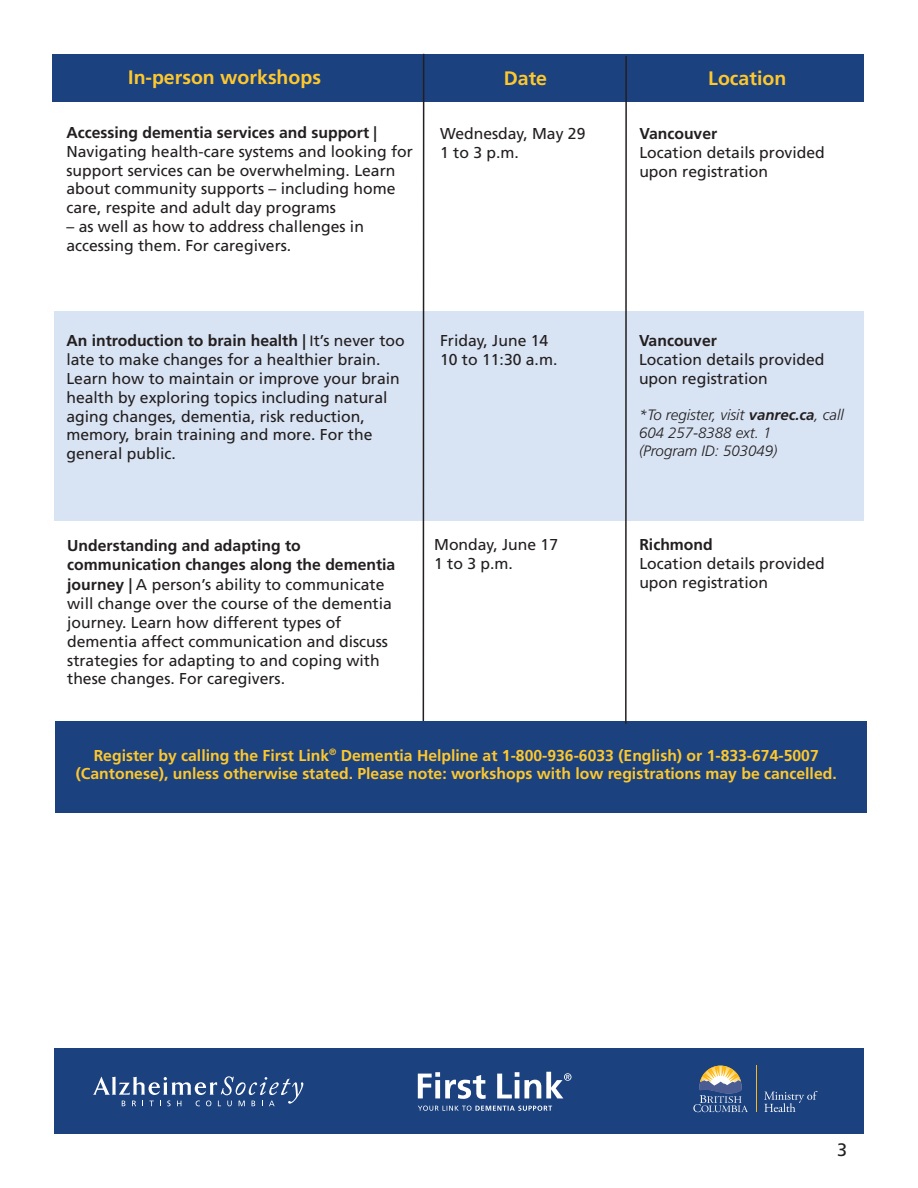
<style>
.page{position:relative;width:918px;height:1188px;background:#fff}
.page>*{position:absolute;margin:0;border:0;box-sizing:border-box;transform-origin:0 0}
.t1{font:700 19.5px "Frutiger LT Std";color:#fec82d}
.t2{font:18px "Frutiger LT Std";color:#231f20}
.t3{font:15.75px/18.9px "Frutiger LT Std";color:#231f20}
.t4{font:700 15.75px "Frutiger LT Std";color:#fec82d}
.t5{font:700 15.75px "Frutiger LT Std";color:#231f20}
.t6{font:italic 300 15px/18px "Frutiger LT Std";color:#231f20}
.s1{font-weight:700}
.s2{font-size:15px}
</style>
<div class="page">
<div style="left:54px;top:311px;width:810px;height:210px;background:#d8e3f3"></div>
<div style="left:53px;top:54px;width:811px;height:48px;background:#1b417f"></div>
<hr style="left:423px;top:54px;width:1px;height:668px;background:#231f20">
<div style="left:56px;top:721px;width:811px;height:92px;background:#1b417f"></div>
<div style="left:54px;top:1049px;width:810px;height:85px;background:#1b417f"></div>
<svg style="left:93px;top:1076px;width:210px;height:30px"></svg>
<svg style="left:764px;top:1091px;width:54px;height:21px"></svg>
<svg style="left:693px;top:1066px;width:55px;height:46px"></svg>
<hr style="left:756px;top:1066px;width:1px;height:46px;background:#fcb814">
<svg style="left:418px;top:1072px;width:154px;height:27px"></svg>
<svg style="left:418px;top:1106px;width:134px;height:5px"></svg>
<hr style="left:625px;top:56px;width:2px;height:668px;background:#231f20">
<p class="t1" style="left:128px;top:66px;width:194px">In-person workshops</p>
<p class="t1" style="left:504px;top:67px;width:45px">Date</p>
<p class="t1" style="left:708px;top:67px;width:79px">Location</p>
<p class="t3" style="left:440px;top:124px;width:147px">Wednesday, May 29</p>
<p class="t3" style="left:440px;top:143px;width:80px">1 to 3 p.m.</p>
<p class="t3" style="left:66px;top:123px;width:348px"><span class="s1">Accessing dementia services and support | </span>Navigating health-care systems and looking for support services can be overwhelming. Learn about community supports – including home care, respite and adult day programs</p>
<p class="t3" style="left:66px;top:217px;width:299px">– as well as how to address challenges in</p>
<p class="t3" style="left:66px;top:236px;width:226px">accessing them. For caregivers.</p>
<p class="t5" style="left:639px;top:124px;width:79px">Vancouver</p>
<p class="t3" style="left:639px;top:143px;width:187px">Location details provided</p>
<p class="t3" style="left:639px;top:162px;width:130px">upon registration</p>
<p class="t3" style="left:66px;top:331px;width:340px"><span class="s1">An introduction to brain health |</span> <span class="s2">I</span>t’s never too late to make changes for a healthier brain.<br>Learn how to maintain or improve your brain health by exploring topics including natural aging changes, dementia, risk reduction, memory, brain training and more. For the general public.</p>
<p class="t3" style="left:440px;top:331px;width:110px">Friday, June 14</p>
<p class="t3" style="left:440px;top:350px;width:119px">10 to 11:30 a.m.</p>
<p class="t3" style="left:67px;top:536px;width:330px"><span class="s1">Understanding and adapting to communication changes along the dementia journey |</span> A person’s ability to communicate will change over the course of the dementia journey. Learn how different types of dementia affect communication and discuss strategies for adapting to and coping with these changes. For caregivers.</p>
<p class="t3" style="left:434px;top:535px;width:125px">Monday, June 17</p>
<p class="t3" style="left:434px;top:554px;width:80px">1 to 3 p.m.</p>
<p class="t5" style="left:639px;top:331px;width:79px">Vancouver</p>
<p class="t3" style="left:639px;top:350px;width:187px">Location details provided</p>
<p class="t3" style="left:639px;top:369px;width:130px">upon registration</p>
<p class="t6" style="left:639px;top:406px;width:206px">*To register, visit <span class="s1">vanrec.ca</span>, call<br>604 257-8388 ext. 1</p>
<p class="t6" style="left:639px;top:442px;width:140px">(Program ID: 503049)</p>
<p class="t5" style="left:639px;top:535px;width:75px">Richmond</p>
<p class="t3" style="left:639px;top:554px;width:187px">Location details provided</p>
<p class="t3" style="left:639px;top:573px;width:130px">upon registration</p>
<p class="t4" style="left:94px;top:746px;width:727px">Register by calling the First Link<sup>®</sup> Dementia Helpline at 1-800-936-6033 (English) or 1-833-674-5007</p>
<p class="t4" style="left:76px;top:765px;width:763px">(Cantonese), unless otherwise stated. Please note: workshops with low registrations may be cancelled.</p>
<p class="t2" style="left:837px;top:1139px;width:12px">3</p>
</div>
